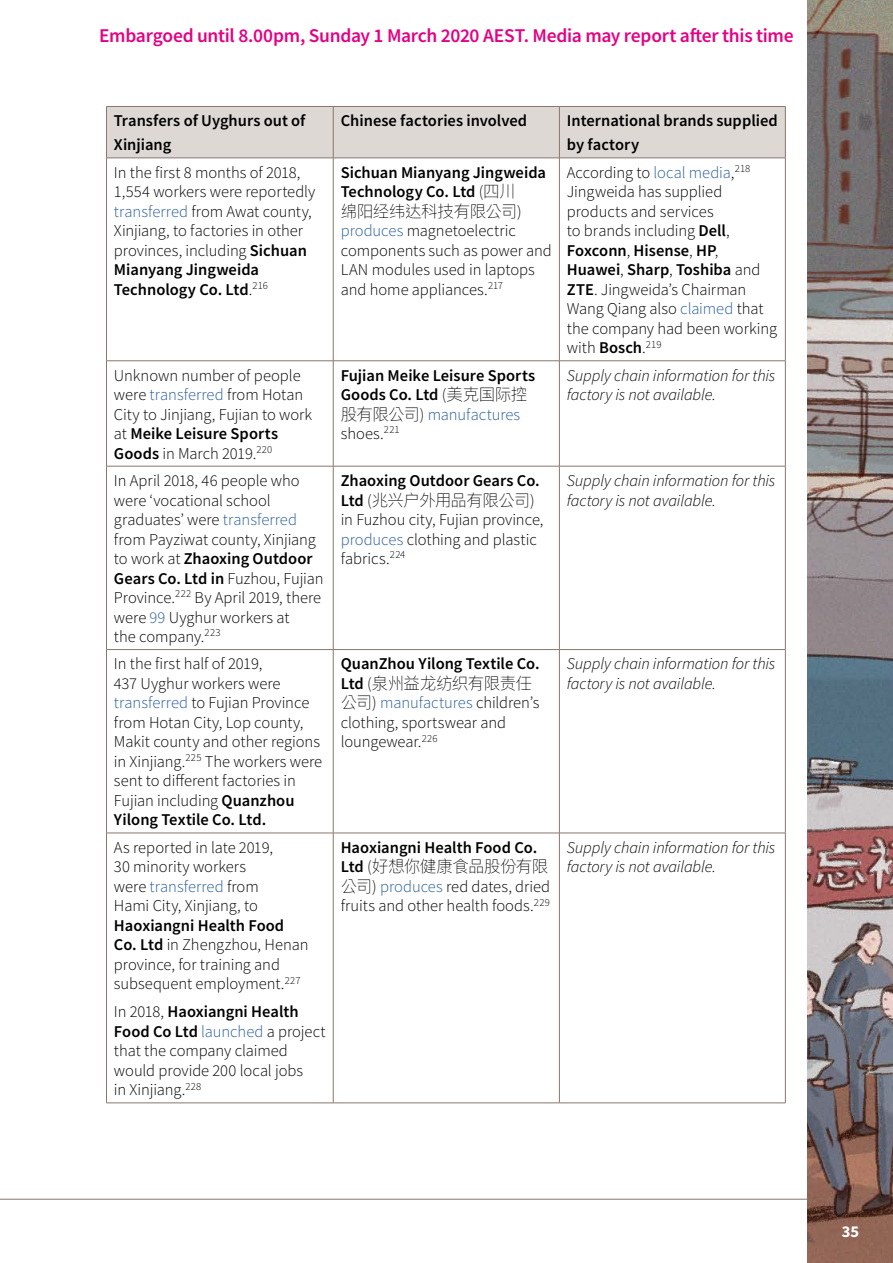
<style>
.page{position:relative;width:893px;height:1263px;background:#fff}
.page>*{position:absolute;margin:0;border:0;box-sizing:border-box;transform-origin:0 0}
.t1{font:600 19.5px "Source Sans Pro";letter-spacing:-.015em;color:#e40183}
.Table_Text{font:300 16.5px/19.5px "Source Sans Pro";letter-spacing:-.005em;color:#000}
.Table_Text-2{font:italic 300 16.5px/19.5px "Source Sans Pro";letter-spacing:-.01em;color:#000}
.Table_Highlight{font:600 16.5px/24px "Source Sans Pro";color:#000}
.Table_Text-3{font:600 16.5px/19.5px "Source Sans Pro";color:#000}
.t2{font:700 16.5px "Source Sans Pro";color:#fff}
.s1{color:#285c9c}
.s2{font-weight:600}
.s3{font-family:"Ping Fang TC";font-weight:100}
.s4{font-weight:300}
.s5{font-weight:300;color:#285c9c}
</style>
<div class="page">
<img style="left:808px;top:0;width:85px;height:1263px">
<div style="left:107px;top:107px;width:678px;height:51px;background:#ded8d5"></div>
<hr style="left:106px;top:158px;width:1px;height:203px;background:#89766f">
<hr style="left:333px;top:158px;width:1px;height:203px;background:#89766f">
<hr style="left:559px;top:158px;width:1px;height:203px;background:#89766f">
<hr style="left:785px;top:158px;width:1px;height:203px;background:#89766f">
<hr style="left:106px;top:360px;width:227px;height:1px;background:#89766f">
<hr style="left:106px;top:361px;width:1px;height:105px;background:#89766f">
<hr style="left:333px;top:360px;width:226px;height:1px;background:#89766f">
<hr style="left:333px;top:361px;width:1px;height:105px;background:#89766f">
<hr style="left:559px;top:360px;width:226px;height:1px;background:#89766f">
<hr style="left:559px;top:361px;width:1px;height:105px;background:#89766f">
<hr style="left:785px;top:361px;width:1px;height:105px;background:#89766f">
<hr style="left:106px;top:466px;width:227px;height:1px;background:#89766f">
<hr style="left:106px;top:466px;width:1px;height:183px;background:#89766f">
<hr style="left:333px;top:466px;width:226px;height:1px;background:#89766f">
<hr style="left:333px;top:466px;width:1px;height:183px;background:#89766f">
<hr style="left:559px;top:466px;width:226px;height:1px;background:#89766f">
<hr style="left:559px;top:466px;width:1px;height:183px;background:#89766f">
<hr style="left:785px;top:466px;width:1px;height:183px;background:#89766f">
<hr style="left:106px;top:649px;width:227px;height:1px;background:#89766f">
<hr style="left:106px;top:650px;width:1px;height:183px;background:#89766f">
<hr style="left:333px;top:649px;width:226px;height:1px;background:#89766f">
<hr style="left:333px;top:650px;width:1px;height:183px;background:#89766f">
<hr style="left:559px;top:649px;width:226px;height:1px;background:#89766f">
<hr style="left:559px;top:650px;width:1px;height:183px;background:#89766f">
<hr style="left:785px;top:650px;width:1px;height:183px;background:#89766f">
<hr style="left:106px;top:833px;width:227px;height:1px;background:#89766f">
<hr style="left:106px;top:833px;width:1px;height:270px;background:#89766f">
<hr style="left:333px;top:833px;width:226px;height:1px;background:#89766f">
<hr style="left:333px;top:833px;width:1px;height:270px;background:#89766f">
<hr style="left:559px;top:833px;width:226px;height:1px;background:#89766f">
<hr style="left:559px;top:833px;width:1px;height:270px;background:#89766f">
<hr style="left:785px;top:833px;width:1px;height:270px;background:#89766f">
<hr style="left:106px;top:1102px;width:227px;height:1px;background:#89766f">
<hr style="left:333px;top:1102px;width:226px;height:1px;background:#89766f">
<hr style="left:559px;top:1102px;width:226px;height:1px;background:#89766f">
<hr style="left:106px;top:106px;width:227px;height:1px;background:#89766f">
<hr style="left:106px;top:107px;width:1px;height:51px;background:#89766f">
<hr style="left:333px;top:106px;width:226px;height:1px;background:#89766f">
<hr style="left:333px;top:107px;width:1px;height:51px;background:#89766f">
<hr style="left:559px;top:106px;width:226px;height:1px;background:#89766f">
<hr style="left:559px;top:107px;width:1px;height:51px;background:#89766f">
<hr style="left:785px;top:107px;width:1px;height:51px;background:#89766f">
<hr style="left:106px;top:158px;width:227px;height:1px;background:#89766f">
<hr style="left:333px;top:158px;width:226px;height:1px;background:#89766f">
<hr style="left:559px;top:158px;width:226px;height:1px;background:#89766f">
<hr style="left:0;top:1199px;width:808px;height:1px;background:#89766f">
<p class="t1" style="left:99px;top:23px;width:696px">Embargoed until 8.00pm, Sunday 1 March 2020 AEST. Media may report after this time</p>
<p class="Table_Highlight" style="left:114px;top:109px;width:193px">Transfers of Uyghurs out of<br>Xinjiang</p>
<p class="Table_Highlight" style="left:341px;top:109px;width:188px">Chinese factories involved</p>
<p class="Table_Highlight" style="left:567px;top:109px;width:212px">International brands supplied by factory</p>
<p class="Table_Text" style="left:114px;top:163px;width:203px">In the first 8 months of 2018,<br>1,554 workers were reportedly <span class="s1">transferred</span> from Awat county,<br>Xinjiang, to factories in other provinces, including <span class="s2">Sichuan<br>Mianyang Jingweida<br>Technology Co. Ltd</span>.<sup>216</sup></p>
<p class="Table_Text" style="left:341px;top:163px;width:213px"><span class="s2">Sichuan Mianyang Jingweida<br>Technology Co. Ltd</span> (<span class="s3">四川<br>绵阳经纬达科技有限公司</span>) <span class="s1">produces</span> magnetoelectric components such as power and<br>LAN modules used in laptops and home appliances.<sup>217</sup></p>
<p class="Table_Text" style="left:567px;top:163px;width:212px">According to <span class="s1">local media</span>,<sup>218<br></sup>Jingweida has supplied products and services<br>to brands including <span class="s2">Dell</span>,<br><span class="s2">Foxconn</span>, <span class="s2">Hisense</span>, <span class="s2">HP</span>,<br><span class="s2">Huawei</span>, <span class="s2">Sharp</span>, <span class="s2">Toshiba</span> and<br><span class="s2">ZTE</span>. Jingweida’s Chairman<br>Wang Qiang also <span class="s1">claimed</span> that the company had been working with <span class="s2">Bosch</span>.<sup>219</sup></p>
<p class="Table_Text" style="left:114px;top:365px;width:200px">Unknown number of people were <span class="s1">transferred</span> from Hotan<br>City to Jinjiang, Fujian to work at <span class="s2">Meike Leisure Sports<br>Goods</span> in March 2019.<sup>220</sup></p>
<p class="Table_Text-3" style="left:341px;top:365px;width:196px">Fujian Meike Leisure Sports<br>Goods Co. Ltd <span class="s4">(</span><span class="s3">美克国际控股有限公司</span><span class="s4">)</span> <span class="s5">manufactures </span><span class="s4">shoes.</span><sup>221</sup></p>
<p class="Table_Text-2" style="left:567px;top:365px;width:210px">Supply chain information for this factory is not available.</p>
<p class="Table_Text" style="left:114px;top:471px;width:211px">In April 2018, 46 people who were ‘vocational school graduates’ were <span class="s1">transferred </span>from Payziwat county, Xinjiang to work at <span class="s2">Zhaoxing Outdoor<br>Gears Co. Ltd in</span> Fuzhou, Fujian<br>Province.<sup>222</sup> By April 2019, there were <span class="s1">99</span> Uyghur workers at<br>the company.<sup>223</sup></p>
<p class="Table_Text" style="left:341px;top:471px;width:204px"><span class="s2">Zhaoxing Outdoor Gears Co.<br>Ltd</span> (<span class="s3">兆兴户外用品有限公司</span>) in Fuzhou city, Fujian province, <span class="s1">produces</span> clothing and plastic fabrics.<sup>224</sup></p>
<p class="Table_Text-2" style="left:567px;top:471px;width:210px">Supply chain information for this factory is not available.</p>
<p class="Table_Text" style="left:114px;top:654px;width:210px">In the first half of 2019,<br>437 Uyghur workers were <span class="s1">transferred</span> to Fujian Province from Hotan City, Lop county,<br>Makit county and other regions in Xinjiang.<sup>225</sup> The workers were sent to different factories in<br>Fujian including <span class="s2">Quanzhou<br>Yilong Textile Co. Ltd.</span></p>
<p class="Table_Text" style="left:341px;top:654px;width:200px"><span class="s2">QuanZhou Yilong Textile Co.<br>Ltd</span> (<span class="s3">泉州益龙纺织有限责任公司</span>) <span class="s1">manufactures</span> children’s clothing, sportswear and loungewear.<sup>226</sup></p>
<p class="Table_Text-2" style="left:567px;top:654px;width:210px">Supply chain information for this factory is not available.</p>
<p class="Table_Text" style="left:114px;top:838px;width:196px">As reported in late 2019,<br>30 minority workers<br>were <span class="s1">transferred</span> from<br>Hami City, Xinjiang, to<br><span class="s2">Haoxiangni Health Food<br>Co. Ltd</span> in Zhengzhou, Henan province, for training and subsequent employment.<sup>227</sup></p>
<p class="Table_Text" style="left:114px;top:1002px;width:213px">In 2018, <span class="s2">Haoxiangni Health<br>Food Co Ltd</span> <span class="s1">launched</span> a project that the company claimed would provide 200 local jobs<br>in Xinjiang.<sup>228</sup></p>
<p class="Table_Text" style="left:341px;top:838px;width:211px"><span class="s2">Haoxiangni Health Food Co.<br>Ltd</span> (<span class="s3">好想你健康食品股份有限公司</span>) <span class="s1">produces</span> red dates, dried fruits and other health foods.<sup>229</sup></p>
<p class="Table_Text-2" style="left:567px;top:837px;width:210px">Supply chain information for this factory is not available.</p>
<p class="t2" style="left:842px;top:1221px;width:19px">35</p>
</div>
